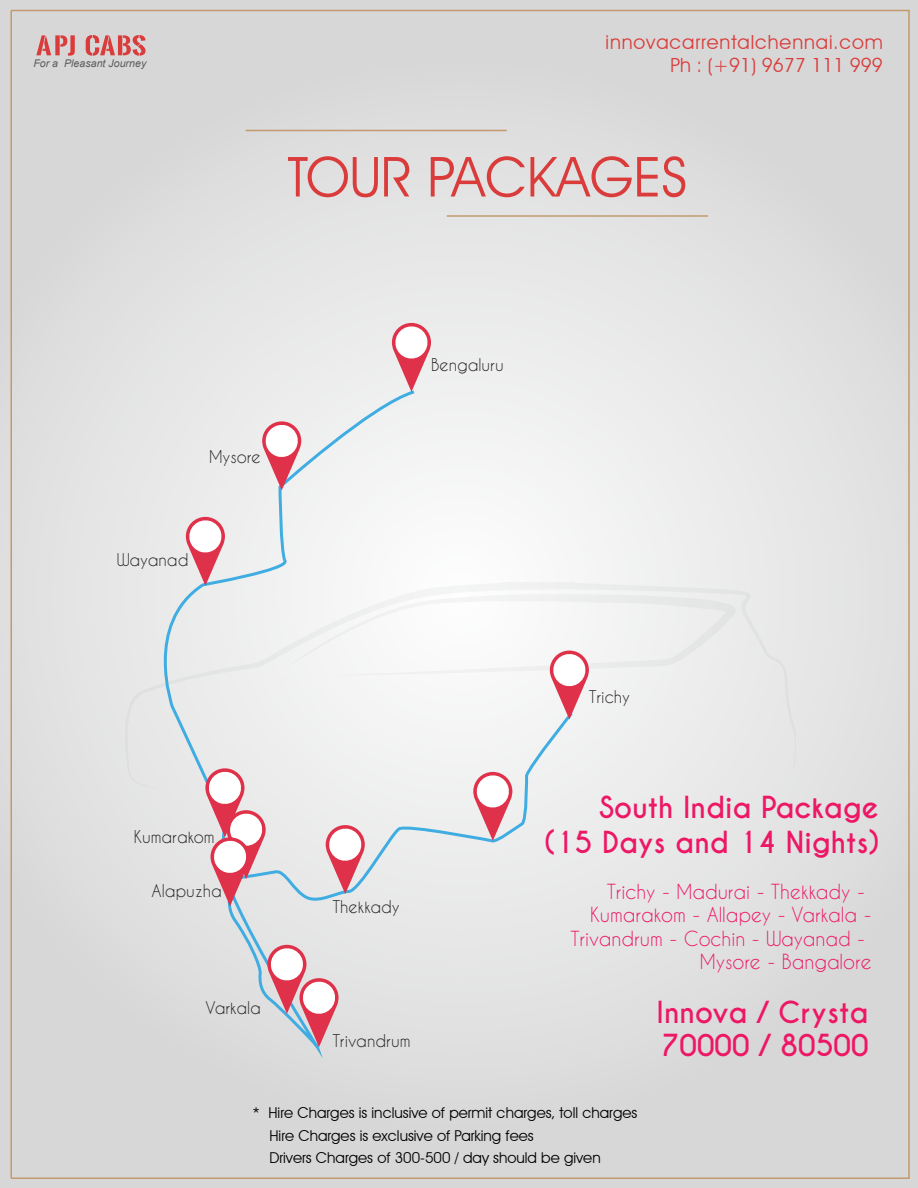
<style>
.page{position:relative;width:918px;height:1188px;background:#fff}
.page>*{position:absolute;margin:0;border:0;box-sizing:border-box;transform-origin:0 0}
.t1{font:55.5px "Avant Garde IT Cby BT";color:#da3c3b}
.t2{font:700 28.5px/34.2px "Caviar Dreams";color:#ed1765;text-align:right}
.t3{font:19.5px "Caviar Dreams";color:#ed1765}
.t4{font:19.5px "Avant Garde IT Cby BT";letter-spacing:.045em;color:#da3c3b}
.t5{font:19.5px "Avant Garde IT Cby BT";color:#da3c3b}
.t6{font:16.5px "Caviar Dreams";color:#231f20}
.t7{font:15px/22.5px "Avant Garde IT Cby BT";color:#000}
.t8{font:italic 10.65px "Arial";color:#5c5c5c}
</style>
<div class="page">
<div style="left:1px;top:0;width:917px;height:1188px;background:linear-gradient(to bottom,#e1e1e1,#dedede)"></div>
<hr style="left:246px;top:130px;width:261px;height:1px;background:#c49a6c">
<hr style="left:447px;top:215px;width:261px;height:2px;background:#c49a6c">
<div style="left:125px;top:582px;width:671px;height:207px;background:#e9e9ea"></div>
<svg style="left:793px;top:756px;width:3px;height:12px"></svg>
<svg style="left:36px;top:35px;width:39px;height:21px"></svg>
<svg style="left:86px;top:35px;width:60px;height:21px"></svg>
<hr style="left:10px;top:10px;width:2px;height:1168px;background:#c49a6c">
<hr style="left:11px;top:1178px;width:899px;height:1px;background:#c49a6c">
<hr style="left:908px;top:10px;width:2px;height:1168px;background:#c49a6c">
<hr style="left:11px;top:10px;width:899px;height:1px;background:#c49a6c">
<svg style="left:143px;top:388px;width:432px;height:669px"></svg>
<svg style="left:278px;top:593px;width:458px;height:127px"></svg>
<svg style="left:473px;top:772px;width:39px;height:69px"></svg>
<svg style="left:326px;top:825px;width:39px;height:69px"></svg>
<svg style="left:267px;top:945px;width:72px;height:102px"></svg>
<svg style="left:205px;top:768px;width:61px;height:138px"></svg>
<svg style="left:186px;top:517px;width:39px;height:69px"></svg>
<svg style="left:262px;top:421px;width:39px;height:69px"></svg>
<svg style="left:392px;top:323px;width:39px;height:69px"></svg>
<h3 class="t4" style="left:606px;top:30px;width:279px">innovacarrentalchennai.com</h3>
<p class="t8" style="left:33px;top:56px;width:114px">For a Pleasant Journey</p>
<h3 class="t5" style="left:670px;top:53px;width:214px">Ph : (+91) 9677 111 999</h3>
<h1 class="t1" style="left:288px;top:143px;width:401px">TOUR PACKAGES</h1>
<p class="t6" style="left:209px;top:446px;width:53px">Mysore</p>
<p class="t6" style="left:117px;top:550px;width:73px">Wayanad</p>
<p class="t6" style="left:134px;top:827px;width:82px">Kumarakom</p>
<p class="t6" style="left:152px;top:880px;width:72px">Alapuzha</p>
<p class="t6" style="left:205px;top:998px;width:57px">Varkala</p>
<p class="t6" style="left:431px;top:354px;width:74px">Bengaluru</p>
<p class="t6" style="left:332px;top:897px;width:69px">Thekkady</p>
<p class="t6" style="left:332px;top:1031px;width:80px">Trivandrum</p>
<p class="t6" style="left:589px;top:687px;width:43px">Trichy</p>
<h2 class="t2" style="left:544px;top:791px;width:336px">South India Package (15 Days and 14 Nights)</h2>
<h3 class="t3" style="left:607px;top:880px;width:260px">Trichy - Madurai - Thekkady -</h3>
<h3 class="t3" style="left:590px;top:903px;width:283px">Kumarakom - Allapey - Varkala -</h3>
<h3 class="t3" style="left:571px;top:927px;width:296px">Trivandrum - Cochin - Wayanad -</h3>
<h3 class="t3" style="left:700px;top:950px;width:173px">Mysore - Bangalore</h3>
<h2 class="t2" style="left:657px;top:997px;width:214px;line-height:32.2px;text-align:left">Innova / Crysta<br>70000 / 80500</h2>
<p class="t7" style="left:269px;top:1101px;width:369px;text-indent:-17px">* Hire Charges is inclusive of permit charges, toll charges<br>Hire Charges is exclusive of Parking fees<br>Drivers Charges of 300-500 / day should be given</p>
</div>
